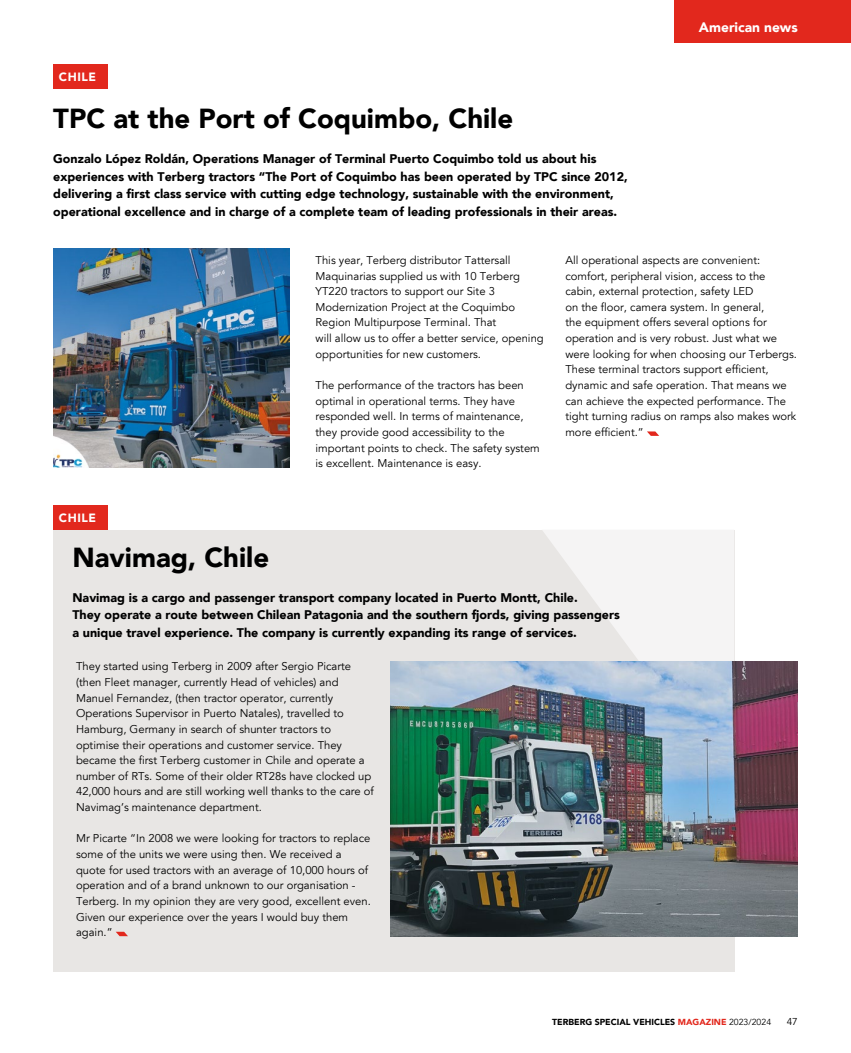
<style>
.page{position:relative;width:851px;height:1053px;background:#fff}
.page>*{position:absolute;margin:0;border:0;box-sizing:border-box;transform-origin:0 0}
.t1{font:900 27.5px "Avenir";color:#000}
.t2{font:900 13.75px "Avenir";color:#fff}
.t3{font:900 12.5px/17.5px "Avenir";color:#000}
.t4{font:900 12px "Avenir";letter-spacing:.05em;color:#fff}
.t5{font:11.25px/15.6px "Avenir";color:#000}
.t6{font:10px "Avenir";color:#000}
.t7{font:900 8.75px "Avenir";color:#000}
.s1{color:#e2281d}
.s2{font-weight:400}
</style>
<div class="page">
<div style="left:53px;top:529px;width:681px;height:442px;background:#e8e6e4"></div>
<svg style="left:541px;top:529px;width:193px;height:132px;fill:#f5f4f4"></svg>
<svg style="left:647px;top:431px;width:12px;height:5px"></svg>
<img style="left:53px;top:248px;width:236px;height:219px">
<svg style="left:116px;top:931px;width:12px;height:5px"></svg>
<img style="left:390px;top:661px;width:407px;height:275px">
<div style="left:53px;top:64px;width:55px;height:24px;background:#e2281d"></div>
<div style="left:53px;top:505px;width:55px;height:24px;background:#e2281d"></div>
<div style="left:673px;top:0;width:177px;height:43px;background:#e2281d"></div>
<p class="t4" style="left:59px;top:71px;width:39px">CHILE</p>
<p class="t2" style="left:698px;top:21px;width:100px">American news</p>
<h1 class="t1" style="left:53px;top:106px;width:461px">TPC at the Port of Coquimbo, Chile</h1>
<p class="t3" style="left:53px;top:151px;width:576px">Gonzalo López Roldán, Operations Manager of Terminal Puerto Coquimbo told us about his experiences with Terberg tractors “The Port of Coquimbo has been operated by TPC since 2012, delivering a first class service with cutting edge technology, sustainable with the environment, operational excellence and in charge of a complete team of leading professionals in their areas.</p>
<p class="t5" style="left:315px;top:253px;width:230px">This year, Terberg distributor Tattersall Maquinarias supplied us with 10 Terberg YT220 tractors to support our Site 3<br>Modernization Project at the Coquimbo Region Multipurpose Terminal. That<br>will allow us to offer a better service, opening opportunities for new customers.</p>
<p class="t5" style="left:315px;top:378px;width:226px">The performance of the tractors has been optimal in operational terms. They have responded well. In terms of maintenance, they provide good accessibility to the important points to check. The safety system is excellent. Maintenance is easy.</p>
<p class="t5" style="left:565px;top:253px;width:233px">All operational aspects are convenient: comfort, peripheral vision, access to the cabin, external protection, safety LED<br>on the floor, camera system. In general,<br>the equipment offers several options for operation and is very robust. Just what we were looking for when choosing our Terbergs.<br>These terminal tractors support efficient, dynamic and safe operation. That means we can achieve the expected performance. The tight turning radius on ramps also makes work more efficient.”</p>
<p class="t4" style="left:59px;top:512px;width:39px">CHILE</p>
<h1 class="t1" style="left:72px;top:544px;width:198px">Navimag, Chile</h1>
<p class="t3" style="left:72px;top:589px;width:549px">Navimag is a cargo and passenger transport company located in Puerto Montt, Chile.<br>They operate a route between Chilean Patagonia and the southern fjords, giving passengers a unique travel experience. The company is currently expanding its range of services.</p>
<p class="t5" style="left:76px;top:659px;width:299px">They started using Terberg in 2009 after Sergio Picarte (then Fleet manager, currently Head of vehicles) and Manuel Fernandez, (then tractor operator, currently Operations Supervisor in Puerto Natales), travelled to Hamburg, Germany in search of shunter tractors to optimise their operations and customer service. They became the first Terberg customer in Chile and operate a number of RTs. Some of their older RT28s have clocked up 42,000 hours and are still working well thanks to the care of Navimag’s maintenance department.</p>
<p class="t5" style="left:76px;top:831px;width:296px">Mr Picarte “In 2008 we were looking for tractors to replace some of the units we were using then. We received a quote for used tractors with an average of 10,000 hours of operation and of a brand unknown to our organisation - Terberg. In my opinion they are very good, excellent even.<br>Given our experience over the years I would buy them again.”</p>
<p class="t7" style="left:552px;top:1018px;width:220px">TERBERG SPECIAL VEHICLES <span class="s1">MAGAZINE</span> <span class="s2">2023/2024</span></p>
<p class="t6" style="left:786px;top:1017px;width:13px">47</p>
</div>
